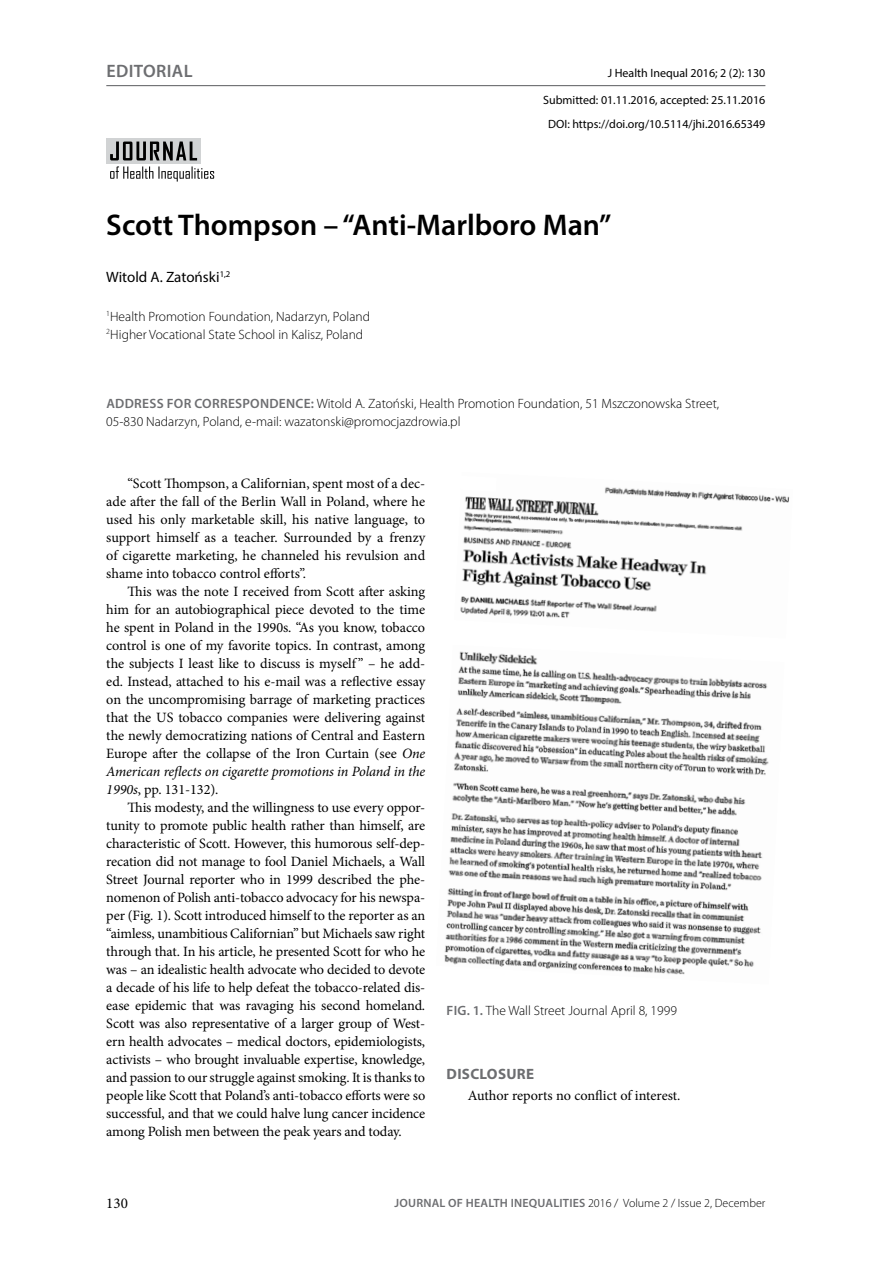
<style>
.page{position:relative;width:893px;height:1263px;background:#fff}
.page>*{position:absolute;margin:0;border:0;box-sizing:border-box;transform-origin:0 0}
.t1{font:600 30px "Myriad Pro";color:#000}
.t2{font:600 18px "Myriad Pro";letter-spacing:.02em;color:#6d6e71}
.t3{font:15px "Myriad Pro";color:#000}
.t4{font:700 15px "Myriad Pro";letter-spacing:.02em;color:#6d6e71}
.t5{font:15px "Minion Pro";color:#000}
.t6{font:14.25px/18px "Minion Pro";letter-spacing:-.005em;color:#000;text-align:justify}
.t7{font:300 13.5px/18px "Myriad Pro";color:#000}
.t8{font:600 13.5px "Myriad Pro";color:#6d6e71}
.t9{font:12px "Myriad Pro";color:#000}
.t10{font:300 12px "Myriad Pro";color:#000}
.s1{font-weight:600;color:#6d6e71}
.s2{font-style:italic}
</style>
<div class="page">
<hr style="left:106px;top:85px;width:659px;height:1px;background:#6d6e71">
<svg style="left:106px;top:139px;width:95px;height:25px"></svg>
<svg style="left:110px;top:166px;width:104px;height:16px"></svg>
<svg style="left:110px;top:142px;width:87px;height:18px;background:#737475"></svg>
<img style="left:444px;top:651px;width:325px;height:324px">
<img style="left:460px;top:487px;width:330px;height:131px">
<svg style="left:460px;top:487px;width:37px;height:5px"></svg>
<p class="t2" style="left:106px;top:59px;width:88px">EDITORIAL</p>
<p class="t9" style="left:608px;top:65px;width:159px">J Health Inequal 2016; 2 (2): 130</p>
<p class="t9" style="left:543px;top:92px;width:224px">Submitted: 01.11.2016, accepted: 25.11.2016</p>
<p class="t9" style="left:548px;top:116px;width:219px">DOI: https://doi.org/10.5114/jhi.2016.65349</p>
<h1 class="t1" style="left:106px;top:206px;width:507px">SCOTT THOMPSON – “ANTI-MARLBORO MAN”</h1>
<p class="t3" style="left:106px;top:267px;width:126px">Witold A. Zatoński<sup>1,2</sup></p>
<p class="t7" style="left:106px;top:308px;width:265px"><sup>1</sup>Health Promotion Foundation, Nadarzyn, Poland<br><sup>2</sup>Higher Vocational State School in Kalisz, Poland</p>
<p class="t7" style="left:106px;top:395px;width:614px;text-indent:60px"><span class="s1">FOR CORRESPONDENCE:</span> Witold A. Zatoński, Health Promotion Foundation, 51 Mszczonowska Street,<br>05-830 Nadarzyn, Poland, e-mail: wazatonski@promocjazdrowia.pl</p>
<p class="t8" style="left:106px;top:395px;width:44px">ADDRESS</p>
<p class="t6" style="left:106px;top:474px;width:320px;text-indent:21px">“Scott Thompson, a Californian, spent most of a dec&shy;ade after the fall of the Berlin Wall in Poland, where he used his only marketable skill, his native language, to support himself as a teacher. Surrounded by a frenzy of cigarette marketing, he channeled his revulsion and shame into tobacco control efforts”.</p>
<p class="t6" style="left:106px;top:582px;width:320px;text-indent:21px">This was the note I received from Scott after asking him for an autobiographical piece devoted to the time he spent in Poland in the 1990s. “As you know, tobacco control is one of my favorite topics. In contrast, among the subjects I least like to discuss is myself ” – he add&shy;ed. Instead, attached to his e-mail was a reflective essay on the uncompromising barrage of marketing practices that the US tobacco companies were delivering against the newly democratizing nations of Central and Eastern Europe after the collapse of the Iron Curtain (see <span class="s2">One American reflects on cigarette promotions in Poland in the 1990s</span>, pp. 131-132).</p>
<p class="t6" style="left:106px;top:798px;width:320px;text-indent:21px">This modesty, and the willingness to use every oppor&shy;tunity to promote public health rather than himself, are characteristic of Scott. However, this humorous self-dep&shy;recation did not manage to fool Daniel Michaels, a Wall Street Journal reporter who in 1999 described the phe&shy;nomenon of Polish anti-tobacco advocacy for his newspa&shy;per (Fig. 1). Scott introduced himself to the reporter as an “aimless, unambitious Californian” but Michaels saw right through that. In his article, he presented Scott for who he was – an idealistic health advocate who decided to devote a decade of his life to help defeat the tobacco-related dis&shy;ease epidemic that was ravaging his second homeland.<br>Scott was also representative of a larger group of West&shy;ern health advocates – medical doctors, epidemiologists, activists – who brought invaluable expertise, knowledge, and passion to our struggle against smoking. It is thanks to people like Scott that Poland’s anti-tobacco efforts were so successful, and that we could halve lung cancer incidence among Polish men between the peak years and today.</p>
<p class="t7" style="left:447px;top:1001px;width:232px"><span class="s1">FIG. 1.</span> The Wall Street Journal April 8, 1999</p>
<p class="t4" style="left:447px;top:1064px;width:89px">DISCLOSURE</p>
<p class="t6" style="left:468px;top:1086px;width:214px">Author reports no conflict of interest.</p>
<p class="t5" style="left:106px;top:1193px;width:23px">130</p>
<p class="t10" style="left:394px;top:1196px;width:372px"><span class="s1">JOURNAL OF HEALTH INEQUALITI ES</span> 2016 / Volume 2 / Issue 2, December</p>
</div>
